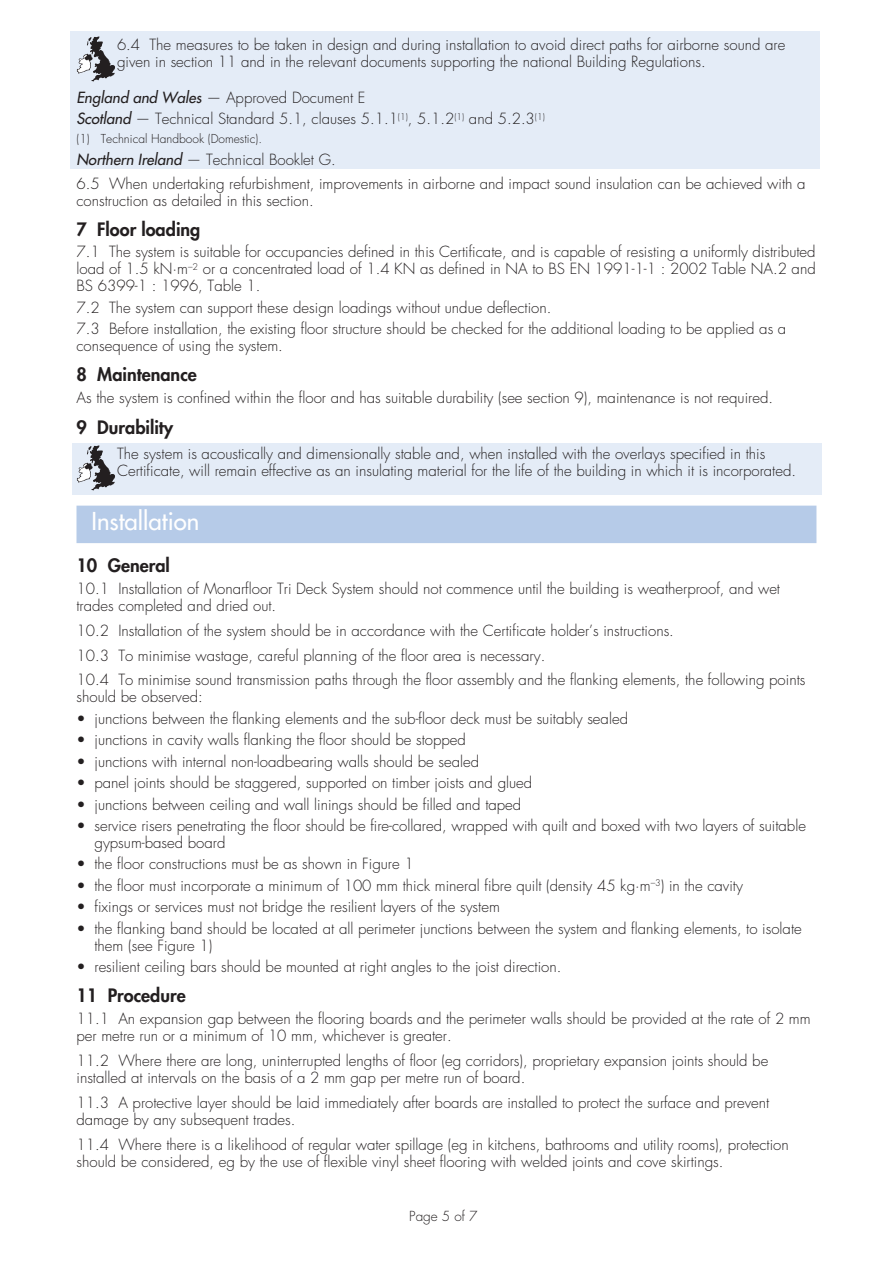
<style>
.page{position:relative;width:893px;height:1263px;background:#fff}
.page>*{position:absolute;margin:0;border:0;box-sizing:border-box;transform-origin:0 0}
.t1{font:24px "Futura";color:#fff}
.t2{font:800 18px "Futura";color:#231f20}
.t3{font:300 15px/17px "Futura";color:#231f20}
.t4{font:300 13.5px "Futura";color:#231f20}
.t5{font:300 12px "Futura";color:#231f20}
.s1{font-weight:400;font-style:italic}
</style>
<div class="page">
<div style="left:71px;top:31px;width:749px;height:137px;background:#e4ecf7"></div>
<div style="left:72px;top:443px;width:749px;height:51px;background:#e4ecf7"></div>
<div style="left:76px;top:506px;width:740px;height:37px;background:#b6cbe8"></div>
<svg style="left:77px;top:36px;width:38px;height:46px"></svg>
<svg style="left:77px;top:445px;width:38px;height:45px"></svg>
<p class="t3" style="left:117px;top:36px;width:670px">6.4 The measures to be taken in design and during installation to avoid direct paths for airborne sound are given in section 11 and in the relevant documents supporting the national Building Regulations.</p>
<p class="t3" style="left:76px;top:87px;width:470px;line-height:21.5px"><span class="s1">England and Wales</span> — Approved Document E<br><span class="s1">Scotland</span> — Technical Standard 5.1, clauses 5.1.1<sup>(1)</sup>, 5.1.2<sup>(1)</sup> and 5.2.3<sup>(1)</sup></p>
<p class="t5" style="left:76px;top:131px;width:187px">(1) Technical Handbook (Domestic).</p>
<p class="t3" style="left:76px;top:147px;width:731px;line-height:24.5px"><span class="s1">Northern Ireland</span> — Technical Booklet G.<br>6.5 When undertaking refurbishment, improvements in airborne and impact sound insulation can be achieved with a</p>
<p class="t3" style="left:76px;top:193px;width:239px">construction as detailed in this section.</p>
<p class="t2" style="left:76px;top:218px;width:125px">7 Floor loading</p>
<p class="t3" style="left:76px;top:244px;width:741px;text-align:justify">7.1 The system is suitable for occupancies defined in this Certificate, and is capable of resisting a uniformly distributed load of 1.5 kN· m<sup>–2</sup> or a concentrated load of 1.4 KN as defined in NA to BS EN 1991-1-1 : 2002 Table NA.2 and BS 6399-1 : 1996, Table 1.</p>
<p class="t3" style="left:76px;top:297px;width:711px;line-height:21.5px">7.2 The system can support these design loadings without undue deflection.<br>7.3 Before installation, the existing floor structure should be checked for the additional loading to be applied as a</p>
<p class="t3" style="left:76px;top:338px;width:208px">consequence of using the system.</p>
<p class="t2" style="left:76px;top:363px;width:122px">8 Maintenance</p>
<p class="t3" style="left:76px;top:389px;width:698px">As the system is confined within the floor and has suitable durability (see section 9), maintenance is not required.</p>
<p class="t2" style="left:76px;top:416px;width:98px">9 Durability</p>
<p class="t3" style="left:117px;top:445px;width:681px">The system is acoustically and dimensionally stable and, when installed with the overlays specified in this<br>Certificate, will remain effective as an insulating material for the life of the building in which it is incorporated.</p>
<h1 class="t1" style="left:92px;top:506px;width:109px">Installation</h1>
<p class="t2" style="left:76px;top:554px;width:95px">10 General</p>
<p class="t3" style="left:76px;top:580px;width:705px">10.1 Installation of Monarfloor Tri Deck System should not commence until the building is weatherproof, and wet trades completed and dried out.</p>
<p class="t3" style="left:76px;top:619px;width:730px;line-height:24.6px">10.2 Installation of the system should be in accordance with the Certificate holder’s instructions.<br>10.3 To minimise wastage, careful planning of the floor area is necessary.<br>10.4 To minimise sound transmission paths through the floor assembly and the flanking elements, the following points</p>
<p class="t3" style="left:76px;top:689px;width:128px">should be observed:</p>
<p class="t3" style="left:76px;top:710px;width:553px">• junctions between the flanking elements and the sub-floor deck must be suitably sealed</p>
<p class="t3" style="left:76px;top:732px;width:391px">• junctions in cavity walls flanking the floor should be stopped</p>
<p class="t3" style="left:76px;top:753px;width:404px">• junctions with internal non-loadbearing walls should be sealed</p>
<p class="t3" style="left:76px;top:775px;width:457px">• panel joints should be staggered, supported on timber joists and glued</p>
<p class="t3" style="left:76px;top:796px;width:446px">• junctions between ceiling and wall linings should be filled and taped</p>
<p class="t3" style="left:94px;top:817px;width:713px;text-indent:-18px">• service risers penetrating the floor should be fire-collared, wrapped with quilt and boxed with two layers of suitable gypsum-based board</p>
<p class="t3" style="left:76px;top:856px;width:339px">• the floor constructions must be as shown in Figure 1</p>
<p class="t3" style="left:76px;top:877px;width:668px">• the floor must incorporate a minimum of 100 mm thick mineral fibre quilt (density 45 kg∙m<sup>–3</sup>) in the cavity</p>
<p class="t3" style="left:76px;top:899px;width:425px">• fixings or services must not bridge the resilient layers of the system</p>
<p class="t3" style="left:94px;top:920px;width:709px;text-indent:-18px">• the flanking band should be located at all perimeter junctions between the system and flanking elements, to isolate them (see Figure 1)</p>
<p class="t3" style="left:76px;top:959px;width:486px">• resilient ceiling bars should be mounted at right angles to the joist direction.</p>
<p class="t2" style="left:76px;top:984px;width:111px">11 Procedure</p>
<p class="t3" style="left:76px;top:1010px;width:736px">11.1 An expansion gap between the flooring boards and the perimeter walls should be provided at the rate of 2 mm per metre run or a minimum of 10 mm, whichever is greater.</p>
<p class="t3" style="left:76px;top:1052px;width:693px">11.2 Where there are long, uninterrupted lengths of floor (eg corridors), proprietary expansion joints should be installed at intervals on the basis of a 2 mm gap per metre run of board.</p>
<p class="t3" style="left:76px;top:1094px;width:694px">11.3 A protective layer should be laid immediately after boards are installed to protect the surface and prevent damage by any subsequent trades.</p>
<p class="t3" style="left:76px;top:1136px;width:714px">11.4 Where there is a likelihood of regular water spillage (eg in kitchens, bathrooms and utility rooms), protection should be considered, eg by the use of flexible vinyl sheet flooring with welded joints and cove skirtings.</p>
<p class="t4" style="left:409px;top:1208px;width:70px">Page 5 of 7</p>
</div>
